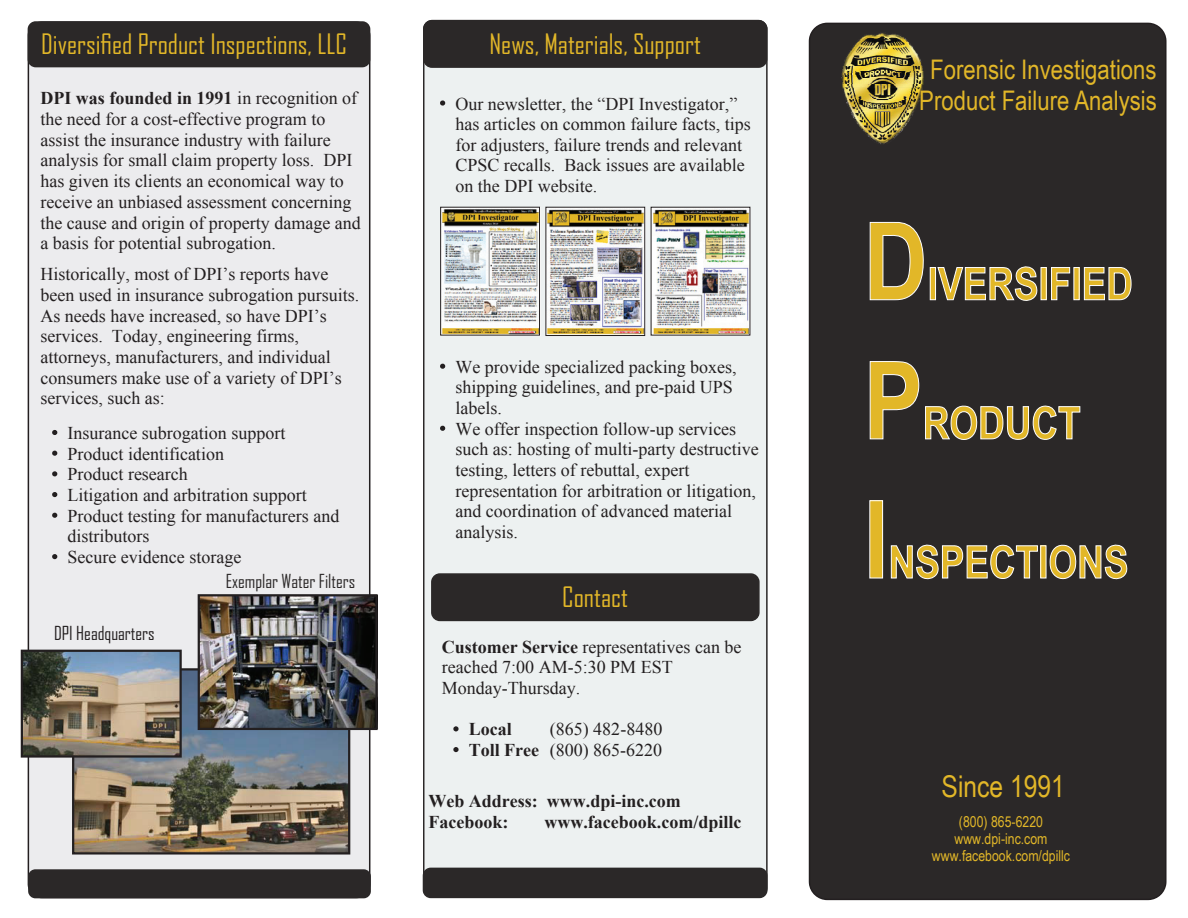
<style>
.page{position:relative;width:1188px;height:918px;background:#fff}
.page>*{position:absolute;margin:0;border:0;box-sizing:border-box;transform-origin:0 0}
.t1{font:30px "Arial Narrow";color:#e2b728}
.t2{font:27px "Agency FB";color:#e2b728}
.t3{font:27px/31px "Arial Narrow";color:#e2b728;text-align:center}
.t4{font:18.6px "Agency FB";color:#2b2828}
.t5{font:18.6px "Agency FB";color:#231f20}
.t6{font:18px/20.7px "Times New Roman";color:#231f20}
.t7{font:700 18px/20.7px "Times New Roman";color:#231f20}
.t8{font:15px/17.2px "Arial Narrow";color:#e2b728;text-align:center}
.s1{font-weight:700}
</style>
<div class="page">
<div style="left:808px;top:22px;width:359px;height:879px;background:#2b2828"></div>
<img style="left:841px;top:32px;width:83px;height:37px">
<img style="left:842px;top:67px;width:81px;height:20px">
<img style="left:842px;top:87px;width:82px;height:59px">
<svg style="left:869px;top:221px;width:263px;height:224px;background:#504732"></svg>
<div style="left:870px;top:501px;width:13px;height:77px;background:#e2b728"></div>
<div style="left:869px;top:500px;width:14px;height:78px;border:1px solid #fff"></div>
<svg style="left:891px;top:534px;width:147px;height:50px;background:#706341"></svg>
<div style="left:1041px;top:546px;width:5px;height:32px;background:#e2b728"></div>
<div style="left:1040px;top:545px;width:6px;height:33px;border:1px solid #fff"></div>
<svg style="left:1049px;top:508px;width:82px;height:80px;background:#574e37"></svg>
<div style="left:27px;top:27px;width:344px;height:872px;background:#ececee"></div>
<div style="left:28px;top:869px;width:343px;height:29px;background:#2b2828"></div>
<div style="left:28px;top:21px;width:342px;height:46px;background:#2b2828"></div>
<svg style="left:52px;top:429px;width:5px;height:7px"></svg>
<svg style="left:52px;top:450px;width:5px;height:7px"></svg>
<svg style="left:52px;top:470px;width:5px;height:7px"></svg>
<svg style="left:52px;top:491px;width:5px;height:7px"></svg>
<svg style="left:52px;top:512px;width:5px;height:7px"></svg>
<svg style="left:52px;top:553px;width:5px;height:7px"></svg>
<img style="left:75px;top:671px;width:272px;height:181px">
<div style="left:72px;top:668px;width:278px;height:187px;border:2px solid #231f20"></div>
<img style="left:24px;top:653px;width:155px;height:102px">
<div style="left:21px;top:650px;width:161px;height:108px;border:2px solid #231f20"></div>
<img style="left:201px;top:597px;width:174px;height:130px">
<div style="left:198px;top:594px;width:180px;height:136px;border:2px solid #231f20"></div>
<div style="left:423px;top:69px;width:345px;height:798px;background:#edf1f1"></div>
<svg style="left:422px;top:867px;width:346px;height:32px;background:#353333"></svg>
<svg style="left:453px;top:725px;width:6px;height:7px"></svg>
<svg style="left:453px;top:746px;width:6px;height:7px"></svg>
<svg style="left:440px;top:100px;width:5px;height:6px"></svg>
<svg style="left:440px;top:363px;width:5px;height:7px"></svg>
<svg style="left:440px;top:425px;width:5px;height:7px"></svg>
<img style="left:442px;top:209px;width:96px;height:125px">
<div style="left:440px;top:207px;width:100px;height:129px;border:1px solid #231f20"></div>
<img style="left:548px;top:209px;width:95px;height:125px">
<div style="left:546px;top:207px;width:99px;height:129px;border:1px solid #231f20"></div>
<img style="left:653px;top:209px;width:95px;height:125px">
<div style="left:423px;top:19px;width:345px;height:50px;background:#2b2828"></div>
<div style="left:430px;top:573px;width:330px;height:49px;background:#2b2828"></div>
<h2 class="t2" style="left:41px;top:28px;width:307px">Diversified Product Inspections, LLC</h2>
<p class="t6" style="left:40px;top:88px;width:322px"><span class="s1">DPI was founded in 1991</span> in recognition of the need for a cost-effective program to assist the insurance industry with failure analysis for small claim property loss. DPI has given its clients an economical way to receive an unbiased assessment concerning the cause and origin of property damage and a basis for potential subrogation.</p>
<p class="t6" style="left:40px;top:264px;width:320px">Historically, most of DPI’s reports have been used in insurance subrogation pursuits.<br>As needs have increased, so have DPI’s services. Today, engineering firms, attorneys, manufacturers, and individual consumers make use of a variety of DPI’s services, such as:</p>
<p class="t6" style="left:67px;top:422px;width:273px">Insurance subrogation support<br>Product identification<br>Product research<br>Litigation and arbitration support<br>Product testing for manufacturers and distributors<br>Secure evidence storage</p>
<p class="t4" style="left:226px;top:571px;width:131px">Exemplar Water Filters</p>
<p class="t5" style="left:54px;top:622px;width:102px">DPI Headquarters</p>
<h2 class="t2" style="left:489px;top:28px;width:213px">News, Materials, Support</h2>
<p class="t6" style="left:455px;top:93px;width:297px">Our newsletter, the “DPI Investigator,” has articles on common failure facts, tips for adjusters, failure trends and relevant CPSC recalls. Back issues are available on the DPI website.</p>
<p class="t6" style="left:455px;top:356px;width:305px">We provide specialized packing boxes, shipping guidelines, and pre-paid UPS labels.<br>We offer inspection follow-up services such as: hosting of multi-party destructive testing, letters of rebuttal, expert representation for arbitration or litigation, and coordination of advanced material analysis.</p>
<h2 class="t2" style="left:562px;top:581px;width:67px">Contact</h2>
<p class="t6" style="left:442px;top:636px;width:301px"><span class="s1">Customer Service</span> representatives can be reached 7:00 AM-5:30 PM EST<br>Monday-Thursday.</p>
<p class="t7" style="left:469px;top:719px;width:45px">Local</p>
<p class="t6" style="left:469px;top:719px;width:195px;text-align:right">(865) 482-8480<br><span class="s1">Toll Free</span> (800) 865-6220</p>
<p class="t7" style="left:428px;top:791px;width:254px">Web Address: www.dpi-inc.com<br>Facebook:</p>
<p class="t7" style="left:544px;top:811px;width:198px">www.facebook.com/dpillc</p>
<h2 class="t3" style="left:919px;top:54px;width:239px">Forensic Investigations<br>Product Failure Analysis</h2>
<h1 class="t1" style="left:942px;top:769px;width:125px">Since 1991</h1>
<p class="t8" style="left:932px;top:813px;width:140px">(800) 865-6220 www.dpi-inc.com www.facebook.com/dpillc</p>
</div>
